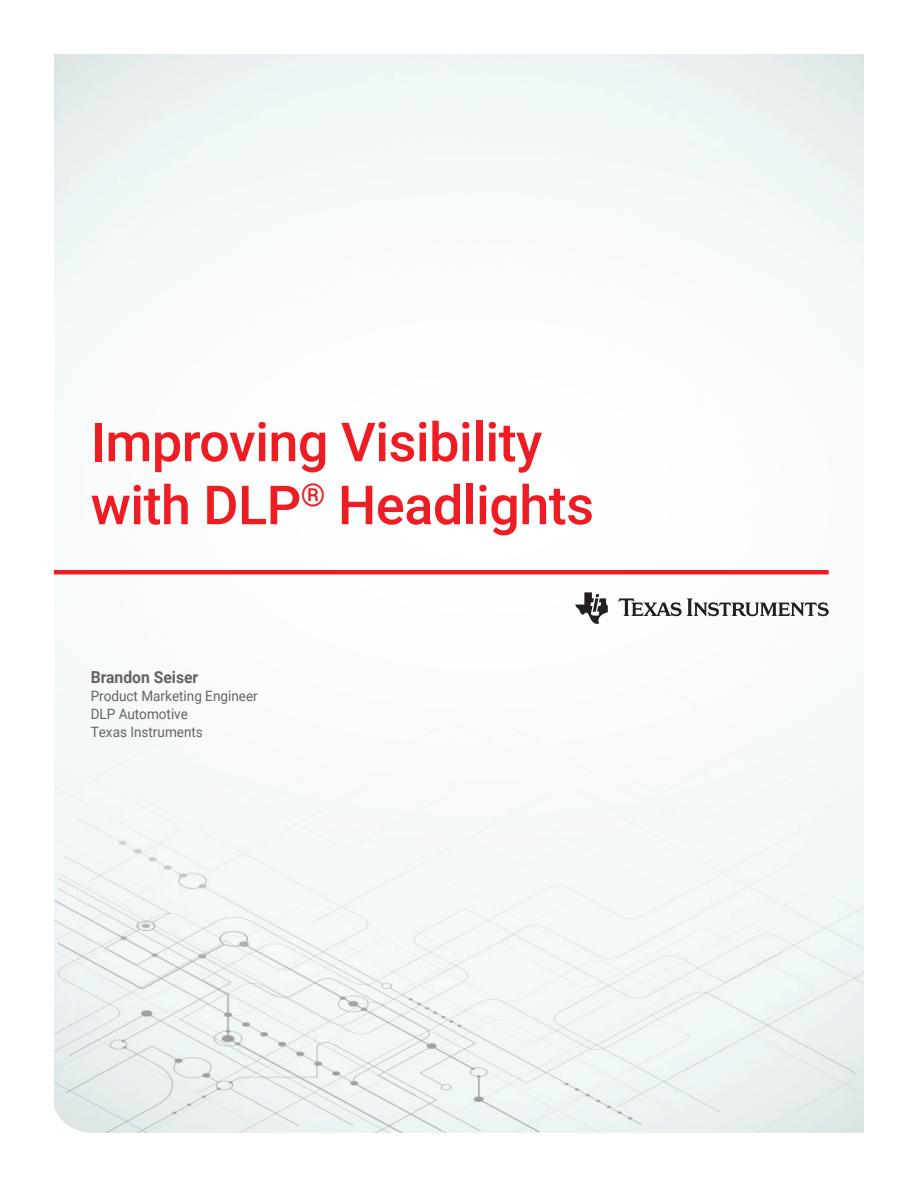
<style>
.page{position:relative;width:918px;height:1188px;background:#fff}
.page>*{position:absolute;margin:0;border:0;box-sizing:border-box;transform-origin:0 0}
.t1{font:500 54px/63px "Roboto";letter-spacing:-.01em;color:#ee1d23}
.t2{font:700 16.5px "Roboto";color:#636366;scale:.95 1}
.t3{font:14.25px/18px "Roboto";color:#636366;scale:.95 1}
</style>
<div class="page">
<img style="left:54px;top:54px;width:810px;height:1079px">
<img style="left:159px;top:116px;width:661px;height:755px">
<div style="left:54px;top:174px;width:107px;height:640px;background:#f6fafa"></div>
<img style="left:818px;top:181px;width:46px;height:626px">
<svg style="left:575px;top:592px;width:33px;height:32px"></svg>
<svg style="left:618px;top:598px;width:211px;height:18px"></svg>
<hr style="left:54px;top:570px;width:775px;height:4px;background:#ee1d23">
<h1 class="t1" style="left:91px;top:409px;width:505px">Improving Visibility with DLP<sup>®</sup> Headlights</h1>
<p class="t2" style="left:91px;top:666px;width:115px">Brandon Seiser</p>
<p class="t3" style="left:91px;top:687px;width:177px">Product Marketing Engineer<br>DLP Automotive<br>Texas Instruments</p>
</div>
